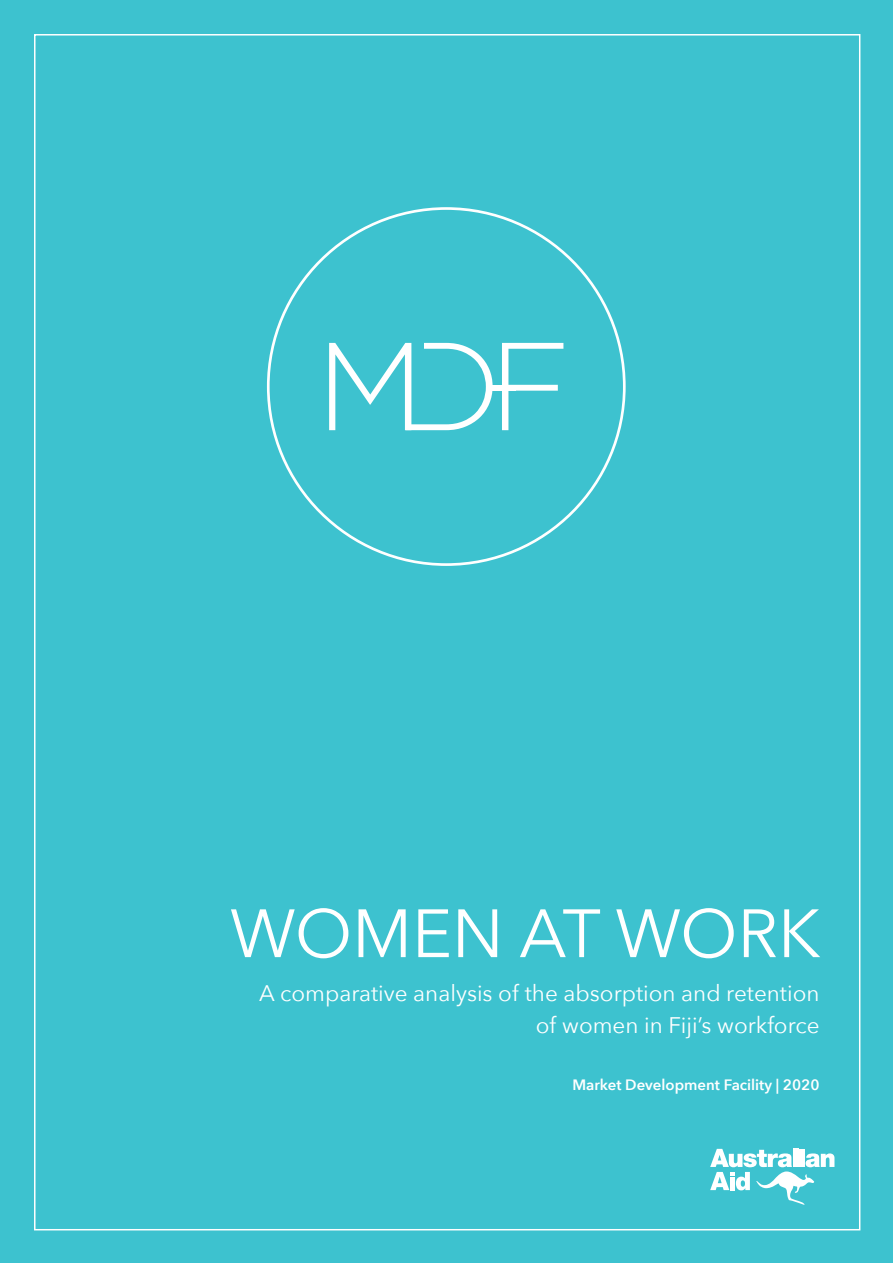
<style>
.page{position:relative;width:893px;height:1263px;background:#3dc2cf}
.page>*{position:absolute;margin:0;border:0;box-sizing:border-box;transform-origin:0 0}
.t1{font:67.5px "Avenir Next";color:#fff}
.t2{font:22.5px/31.5px "Avenir Next";color:#fff;text-align:right}
.t3{font:600 15px "Avenir Next";color:#fff}
</style>
<div class="page">
<svg style="left:267px;top:207px;width:359px;height:359px"></svg>
<svg style="left:710px;top:1149px;width:124px;height:56px"></svg>
<h1 class="t1" style="left:230px;top:905px;width:592px">WOMEN AT WORK</h1>
<p class="t2" style="left:259px;top:980px;width:562px">A comparative analysis of the absorption and retention of women in Fiji’s workforce</p>
<p class="t3" style="left:572px;top:1078px;width:249px">Market Development Facility | 2020</p>
</div>
